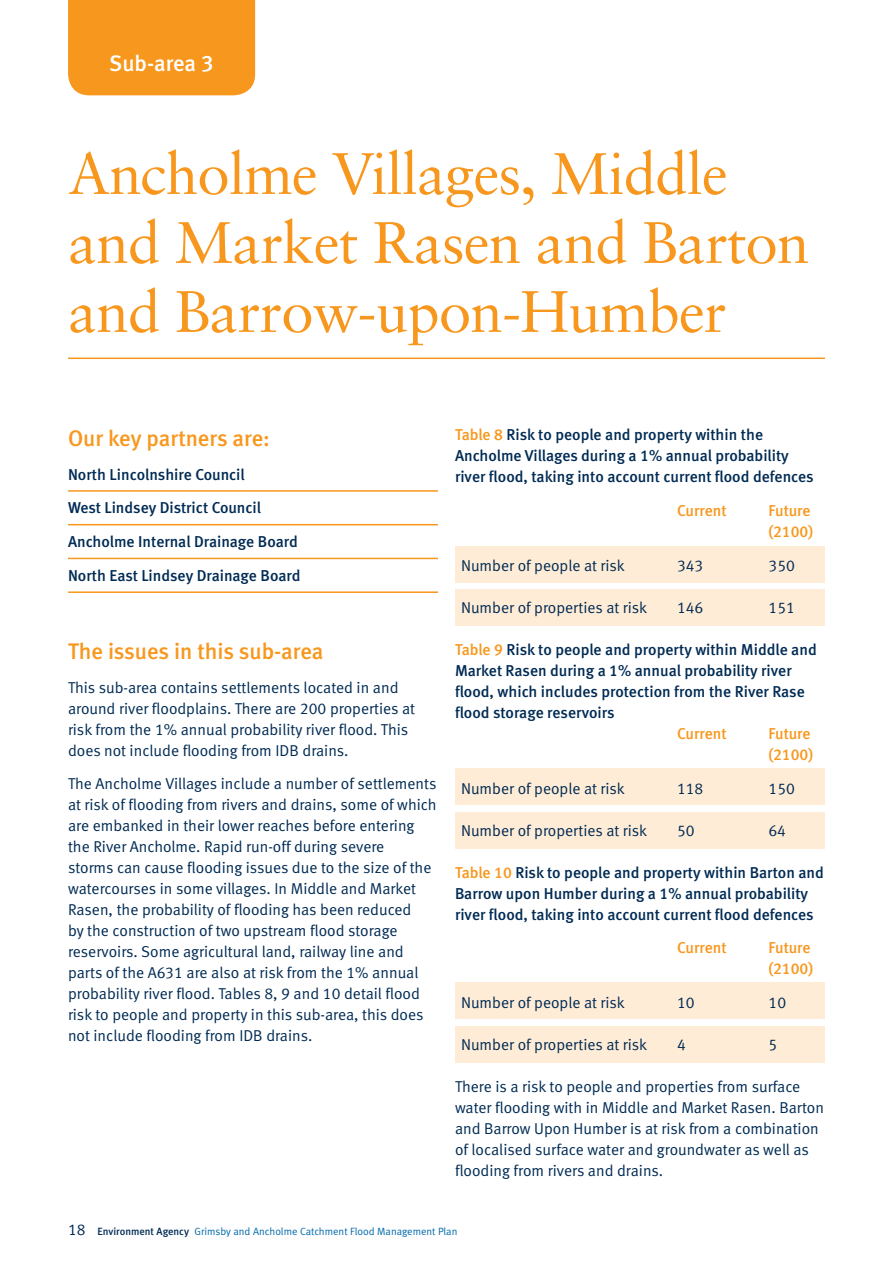
<style>
.page{position:relative;width:893px;height:1263px;background:#fff}
.page>*{position:absolute;margin:0;border:0;box-sizing:border-box;transform-origin:0 0}
.t1{font:58.5px/69px "EA Sabon";letter-spacing:-.015em;color:#f8971d}
.t2{font:500 22.5px "EA Meta";color:#f8971d}
.t3{font:500 22.5px "EA Meta";letter-spacing:-.005em;color:#fff}
.t4{font:15.75px/21px "EA Meta Normal";color:#002b54}
.t5{font:500 15.75px/21px "EA Meta";color:#002b54}
.t6{font:500 15.75px/21px "EA Meta";color:#f8971d}
.t7{font:10.5px "EA Meta Normal";color:#0069aa}
.s1{color:#f8971d}
.s2{font-size:15.75px;color:#002b54}
.s3{font-family:"EA Meta";font-weight:500;color:#002b54}
</style>
<div class="page">
<div style="left:455px;top:982px;width:370px;height:37px;background:#ffecd6"></div>
<div style="left:455px;top:1025px;width:370px;height:37px;background:#ffecd6"></div>
<div style="left:455px;top:768px;width:370px;height:37px;background:#ffecd6"></div>
<div style="left:455px;top:812px;width:370px;height:37px;background:#ffecd6"></div>
<div style="left:455px;top:546px;width:370px;height:37px;background:#ffecd6"></div>
<div style="left:455px;top:589px;width:370px;height:37px;background:#ffecd6"></div>
<hr style="left:68px;top:357px;width:757px;height:2px;background:#f8971d">
<div style="left:68px;top:0;width:187px;height:95px;background:#f8971d"></div>
<hr style="left:68px;top:490px;width:370px;height:2px;background:#f8971d">
<hr style="left:68px;top:524px;width:370px;height:1px;background:#f8971d">
<hr style="left:68px;top:558px;width:370px;height:1px;background:#f8971d">
<hr style="left:68px;top:591px;width:370px;height:2px;background:#f8971d">
<h2 class="t3" style="left:109px;top:50px;width:106px">Sub-area 3</h2>
<h1 class="t1" style="left:68px;top:139px;width:743px">Ancholme Villages, Middle and Market Rasen and Barton and Barrow-upon-Humber</h1>
<h2 class="t2" style="left:68px;top:425px;width:203px">Our key partners are:</h2>
<p class="t5" style="left:68px;top:457px;width:234px;line-height:33.8px">North Lincolnshire Council<br>West Lindsey District Council<br>Ancholme Internal Drainage Board<br>North East Lindsey Drainage Board</p>
<h2 class="t2" style="left:68px;top:638px;width:257px">The issues in this sub-area</h2>
<p class="t4" style="left:68px;top:676px;width:349px">This sub-area contains settlements located in and around river floodplains. There are 200 properties at risk from the 1% annual probability river flood. This does not include flooding from IDB drains.</p>
<p class="t4" style="left:68px;top:773px;width:370px">The Ancholme Villages include a number of settlements at risk of flooding from rivers and drains, some of which are embanked in their lower reaches before entering the River Ancholme. Rapid run-off during severe<br>storms can cause flooding issues due to the size of the watercourses in some villages. In Middle and Market Rasen, the probability of flooding has been reduced<br>by the construction of two upstream flood storage reservoirs. Some agricultural land, railway line and parts of the A631 are also at risk from the 1% annual probability river flood. Tables 8, 9 and 10 detail flood risk to people and property in this sub-area, this does not include flooding from IDB drains.</p>
<p class="t5" style="left:455px;top:424px;width:360px"><span class="s1">Table 8</span> Risk to people and property within the<br>Ancholme Villages during a 1% annual probability river flood, taking into account current flood defences</p>
<p class="t6" style="left:677px;top:500px;width:51px">Current</p>
<p class="t6" style="left:768px;top:500px;width:46px">Future (2100)</p>
<p class="t4" style="left:461px;top:555px;width:165px">Number of people at risk</p>
<p class="t4" style="left:677px;top:555px;width:28px">343</p>
<p class="t4" style="left:768px;top:555px;width:28px">350</p>
<p class="t4" style="left:461px;top:597px;width:188px">Number of properties at risk</p>
<p class="t4" style="left:677px;top:597px;width:28px">146</p>
<p class="t4" style="left:768px;top:597px;width:28px">151</p>
<p class="t5" style="left:455px;top:639px;width:363px"><span class="s1">Table 9</span> Risk to people and property within Middle and Market Rasen during a 1% annual probability river flood, which includes protection from the River Rase flood storage reservoirs</p>
<p class="t6" style="left:677px;top:723px;width:51px">Current</p>
<p class="t6" style="left:768px;top:723px;width:46px">Future (2100)</p>
<p class="t4" style="left:461px;top:777px;width:165px">Number of people at risk</p>
<p class="t4" style="left:677px;top:777px;width:28px">118</p>
<p class="t4" style="left:768px;top:777px;width:28px">150</p>
<p class="t4" style="left:461px;top:819px;width:188px">Number of properties at risk</p>
<p class="t4" style="left:677px;top:819px;width:19px">50</p>
<p class="t4" style="left:768px;top:819px;width:19px">64</p>
<p class="t5" style="left:455px;top:861px;width:370px"><span class="s1">Table 10</span> Risk to people and property within Barton and<br>Barrow upon Humber during a 1% annual probability river flood, taking into account current flood defences</p>
<p class="t6" style="left:677px;top:937px;width:51px">Current</p>
<p class="t6" style="left:768px;top:937px;width:46px">Future (2100)</p>
<p class="t4" style="left:461px;top:992px;width:165px">Number of people at risk</p>
<p class="t4" style="left:677px;top:992px;width:19px">10</p>
<p class="t4" style="left:768px;top:992px;width:19px">10</p>
<p class="t4" style="left:461px;top:1034px;width:188px">Number of properties at risk</p>
<p class="t4" style="left:677px;top:1034px;width:10px">4</p>
<p class="t4" style="left:768px;top:1034px;width:10px">5</p>
<p class="t4" style="left:455px;top:1076px;width:370px">There is a risk to people and properties from surface water flooding with in Middle and Market Rasen. Barton and Barrow Upon Humber is at risk from a combination of localised surface water and groundwater as well as flooding from rivers and drains.</p>
<p class="t7" style="left:68px;top:1225px;width:391px"><span class="s2">18</span> <span class="s3">Environment Agency</span> Grimsby and Ancholme Catchment Flood Management Plan</p>
</div>
